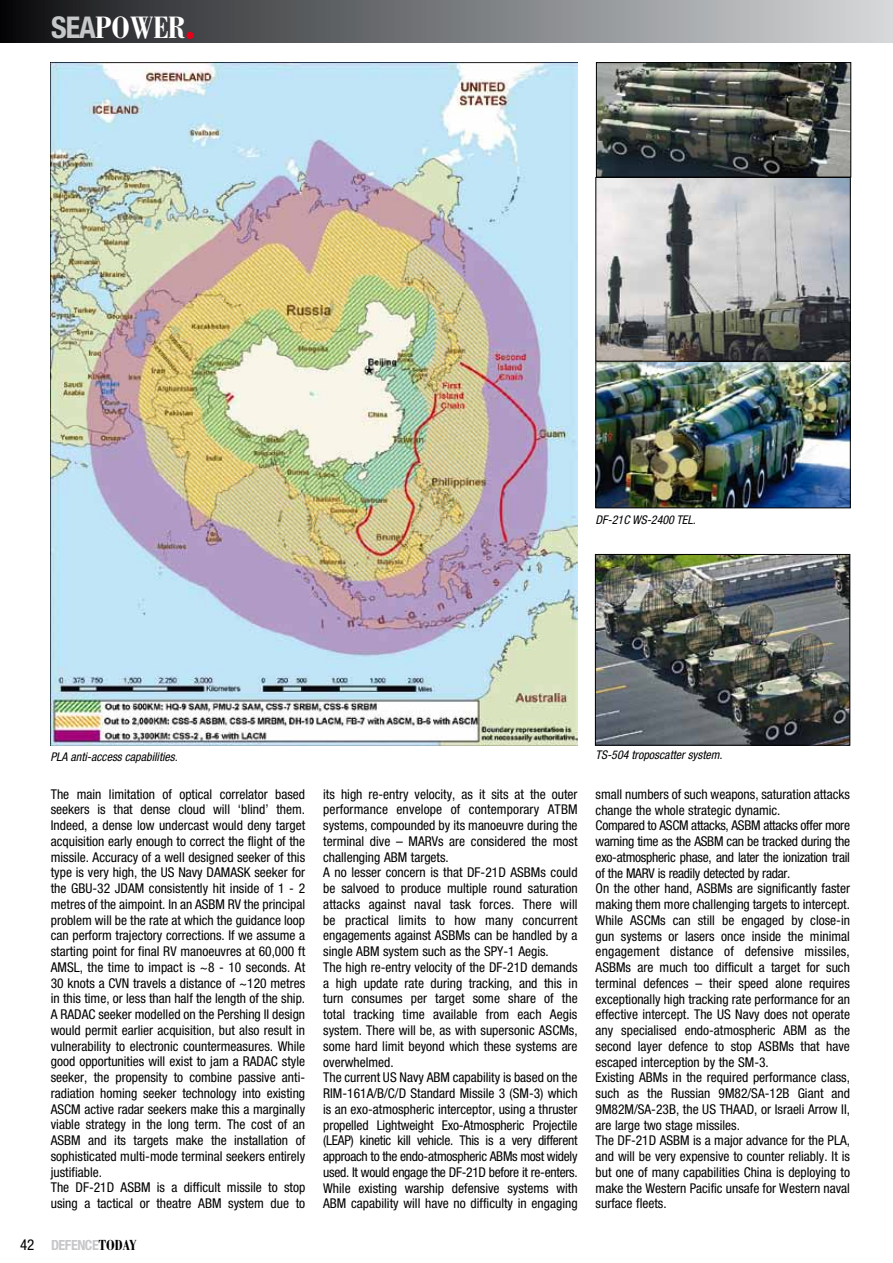
<style>
.page{position:relative;width:893px;height:1263px;background:#fff}
.page>*{position:absolute;margin:0;border:0;box-sizing:border-box;transform-origin:0 0}
.t1{font:700 condensed 33px "Bodoni";color:#fff}
.t2{font:700 condensed 13.95px "Helvetica Neue";letter-spacing:-.03em;color:#c6c7c8}
.t3{font:condensed 13.5px/15.8px "Helvetica Neue";color:#000}
.t4{font:italic condensed 12px "Helvetica Neue";color:#000}
.s1{font-family:"Helvetica Neue";font-size:30px;color:#c6c7c8}
.s2{font-size:54px;color:#e2001a}
.s3{font-weight:400;font-size:15px;color:#000}
.s4{font-family:"Bodoni";font-size:15.6px;color:#000}
</style>
<div class="page">
<div style="left:0;top:0;width:893px;height:43px;background:linear-gradient(to right,#131417,#d8dbdd)"></div>
<img style="left:50px;top:62px;width:527px;height:683px">
<img style="left:598px;top:64px;width:253px;height:444px">
<div style="left:596px;top:62px;width:255px;height:115px;border:1px solid #000"></div>
<div style="left:596px;top:361px;width:254px;height:147px;border:1px solid #000"></div>
<div style="left:596px;top:177px;width:254px;height:184px;border:1px solid #000"></div>
<img style="left:597px;top:556px;width:251px;height:187px">
<div style="left:595px;top:554px;width:255px;height:191px;border:1px solid #000"></div>
<h1 class="t1" style="left:51px;top:10px;width:146px"><span class="s1">SEA</span>POWER<span class="s2">.</span></h1>
<p class="t4" style="left:596px;top:513px;width:102px">DF-21C WS-2400 TEL.</p>
<p class="t4" style="left:50px;top:750px;width:129px">PLA anti-access capabilities.</p>
<p class="t4" style="left:595px;top:748px;width:128px">TS-504 troposcatter system.</p>
<p class="t3" style="left:51px;top:786px;width:256px">The main limitation of optical correlator based seekers is that dense cloud will ‘blind’ them.<br>Indeed, a dense low undercast would deny target acquisition early enough to correct the flight of the missile. Accuracy of a well designed seeker of this type is very high, the US Navy DAMASK seeker for the GBU-32 JDAM consistently hit inside of 1 - 2 metres of the aimpoint. In an ASBM RV the principal problem will be the rate at which the guidance loop can perform trajectory corrections. If we assume a starting point for final RV manoeuvres at 60,000 ft AMSL, the time to impact is ~8 - 10 seconds. At 30 knots a CVN travels a distance of ~120 metres in this time, or less than half the length of the ship.<br>A RADAC seeker modelled on the Pershing II design would permit earlier acquisition, but also result in vulnerability to electronic countermeasures. While good opportunities will exist to jam a RADAC style seeker, the propensity to combine passive anti&shy;radiation homing seeker technology into existing ASCM active radar seekers make this a marginally viable strategy in the long term. The cost of an ASBM and its targets make the installation of sophisticated multi-mode terminal seekers entirely justifiable.<br>The DF-21D ASBM is a difficult missile to stop using a tactical or theatre ABM system due to</p>
<p class="t3" style="left:323px;top:786px;width:256px">its high re-entry velocity, as it sits at the outer performance envelope of contemporary ATBM systems, compounded by its manoeuvre during the terminal dive – MARVs are considered the most challenging ABM targets.<br>A no lesser concern is that DF-21D ASBMs could be salvoed to produce multiple round saturation attacks against naval task forces. There will be practical limits to how many concurrent engagements against ASBMs can be handled by a single ABM system such as the SPY-1 Aegis.<br>The high re-entry velocity of the DF-21D demands a high update rate during tracking, and this in turn consumes per target some share of the total tracking time available from each Aegis system. There will be, as with supersonic ASCMs, some hard limit beyond which these systems are overwhelmed.<br>The current US Navy ABM capability is based on the RIM-161A/B/C/D Standard Missile 3 (SM-3) which is an exo-atmospheric interceptor, using a thruster propelled Lightweight Exo-Atmospheric Projectile (LEAP) kinetic kill vehicle. This is a very different approach to the endo-atmospheric ABMs most widely used. It would engage the DF-21D before it re-enters.<br>While existing warship defensive systems with ABM capability will have no difficulty in engaging</p>
<p class="t3" style="left:596px;top:786px;width:256px">small numbers of such weapons, saturation attacks change the whole strategic dynamic.<br>Compared to ASCM attacks, ASBM attacks offer more warning time as the ASBM can be tracked during the exo-atmospheric phase, and later the ionization trail of the MARV is readily detected by radar.<br>On the other hand, ASBMs are significantly faster making them more challenging targets to intercept.<br>While ASCMs can still be engaged by close-in gun systems or lasers once inside the minimal engagement distance of defensive missiles, ASBMs are much too difficult a target for such terminal defences – their speed alone requires exceptionally high tracking rate performance for an effective intercept. The US Navy does not operate any specialised endo-atmospheric ABM as the second layer defence to stop ASBMs that have escaped interception by the SM-3.<br>Existing ABMs in the required performance class, such as the Russian 9M82/SA-12B Giant and 9M82M/SA-23B, the US THAAD, or Israeli Arrow II, are large two stage missiles.<br>The DF-21D ASBM is a major advance for the PLA, and will be very expensive to counter reliably. It is but one of many capabilities China is deploying to make the Western Pacific unsafe for Western naval surface fleets.</p>
<p class="t2" style="left:20px;top:1237px;width:119px"><span class="s3">42</span> DEFENCE<span class="s4">TODAY</span></p>
</div>
